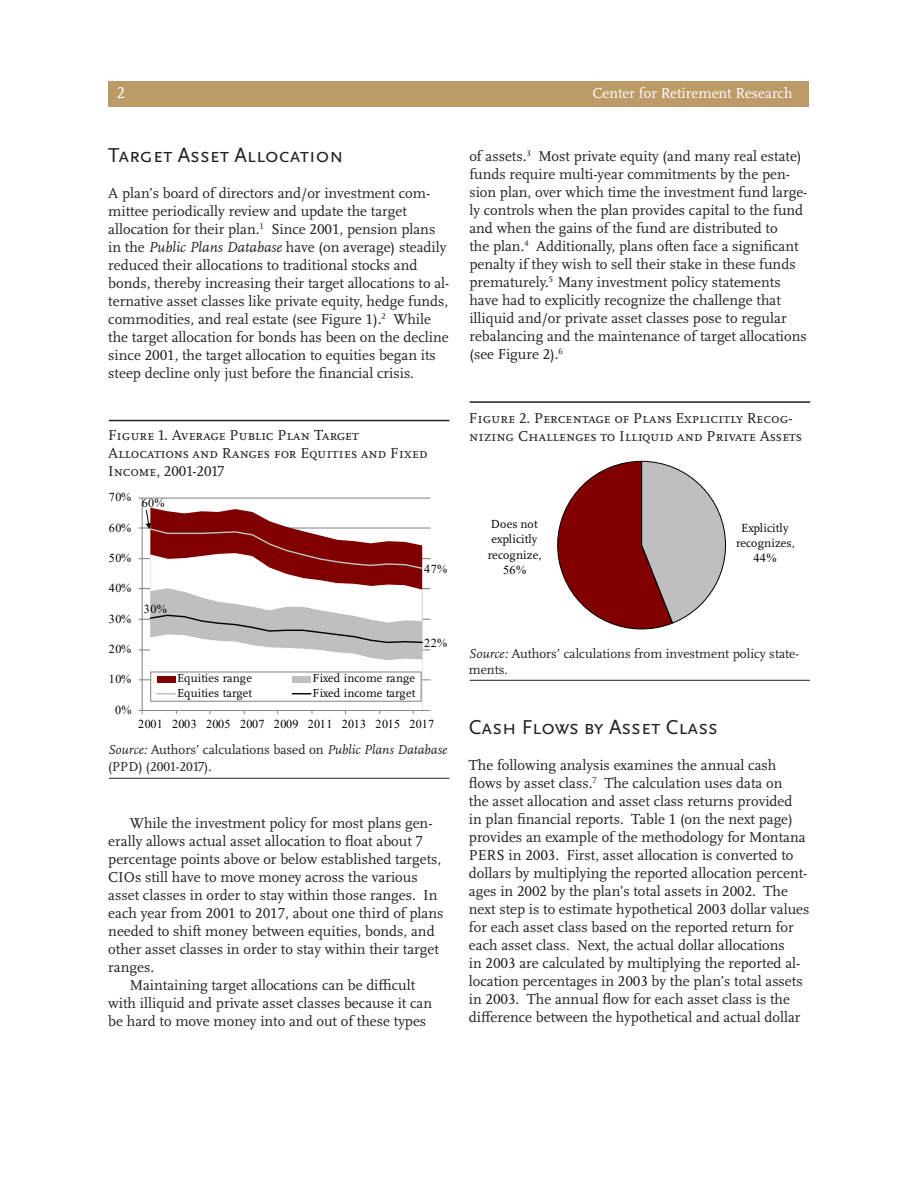
<style>
.page{position:relative;width:918px;height:1188px;background:#fff}
.page>*{position:absolute;margin:0;border:0;box-sizing:border-box;transform-origin:0 0}
.Body_text{font:21px "Scala Sans OT";color:#231f20}
.t1{font:16.5px "Scala OT";color:#fff}
.Body_text-2{font:15px/18px "Scala OT";color:#231f20}
.t2{font:15px "Scala OT";letter-spacing:-.01em;color:#fff}
.t3{font:13.5px/16.2px "Scala OT";color:#231f20}
.t4{font:12.3px/15.1px "Scala OT";color:#000;text-align:center}
.t5{font:12.15px "Times New Roman";letter-spacing:.03em;color:#000}
.t6{font:12.15px "Scala OT";letter-spacing:.005em;color:#000}
.s1{font-style:italic}
.s2{font-family:"Times New Roman"}
</style>
<div class="page">
<div style="left:109px;top:81px;width:700px;height:25px;background:#bc9b69"></div>
<hr style="left:109px;top:778px;width:340px;height:1px;background:#231f20">
<hr style="left:109px;top:420px;width:340px;height:1px;background:#231f20">
<hr style="left:142px;top:679px;width:288px;height:1px;background:#7f7f7f">
<hr style="left:142px;top:650px;width:288px;height:1px;background:#7f7f7f">
<hr style="left:142px;top:619px;width:288px;height:1px;background:#7f7f7f">
<hr style="left:142px;top:588px;width:288px;height:1px;background:#7f7f7f">
<hr style="left:142px;top:558px;width:288px;height:1px;background:#7f7f7f">
<hr style="left:142px;top:528px;width:288px;height:1px;background:#7f7f7f">
<hr style="left:142px;top:498px;width:288px;height:1px;background:#7f7f7f">
<hr style="left:142px;top:498px;width:1px;height:212px;background:#7f7f7f">
<hr style="left:142px;top:710px;width:288px;height:1px;background:#898989">
<svg style="left:139px;top:509px;width:285px;height:205px"></svg>
<svg style="left:557px;top:461px;width:169px;height:169px"></svg>
<hr style="left:470px;top:401px;width:340px;height:2px;background:#231f20">
<hr style="left:470px;top:680px;width:340px;height:1px;background:#231f20">
<p class="t1" style="left:117px;top:84px;width:10px">2</p>
<p class="t2" style="left:592px;top:85px;width:202px">Center for Retirement Research</p>
<p class="Body_text" style="left:108px;top:143px;width:237px">Target Asset Allocation</p>
<p class="Body_text-2" style="left:108px;top:184px;width:343px">A plan’s board of directors and/or investment com&shy;mittee periodically review and update the target allocation for their plan.<sup>1</sup> Since 2001, pension plans in the <span class="s1">Public Plans Database</span> have (on average) steadily reduced their allocations to traditional stocks and bonds, thereby increasing their target allocations to al&shy;ternative asset classes like private equity, hedge funds, commodities, and real estate (see Figure 1).<sup>2</sup> While the target allocation for bonds has been on the decline since 2001, the target allocation to equities began its steep decline only just before the financial crisis.</p>
<p class="Body_text-2" style="left:108px;top:426px;width:252px">Figure 1. Average Public Plan Target</p>
<p class="Body_text-2" style="left:108px;top:444px;width:321px">Allocations and Ranges for Equities and Fixed<br>Income, 2001-2017</p>
<p class="t5" style="left:109px;top:489px;width:24px">70%</p>
<p class="t5" style="left:109px;top:519px;width:24px">60%</p>
<p class="t5" style="left:109px;top:549px;width:24px">50%</p>
<p class="t5" style="left:109px;top:580px;width:24px">40%</p>
<p class="t5" style="left:109px;top:610px;width:24px">30%</p>
<p class="t5" style="left:109px;top:640px;width:24px">20%</p>
<p class="t5" style="left:109px;top:671px;width:24px">10%</p>
<p class="t5" style="left:115px;top:701px;width:18px">0%</p>
<p class="t5" style="left:142px;top:495px;width:24px">60%</p>
<p class="t5" style="left:144px;top:600px;width:24px">30%</p>
<p class="t5" style="left:424px;top:560px;width:24px">47%</p>
<p class="t5" style="left:424px;top:634px;width:24px">22%</p>
<p class="t6" style="left:177px;top:672px;width:76px">Equities range</p>
<p class="t6" style="left:313px;top:672px;width:104px">Fixed income range</p>
<p class="t6" style="left:177px;top:687px;width:76px">Equities target</p>
<p class="t6" style="left:313px;top:687px;width:104px">Fixed income target</p>
<p class="t5" style="left:138px;top:716px;width:297px">2001 2003 2005 2007 2009 2011 2013 2015 2017</p>
<p class="t3" style="left:108px;top:742px;width:341px"><span class="s1">Source:</span> Authors’ calculations based on <span class="s1">Public Plans Database </span>(PPD) (2001-2017).</p>
<p class="Body_text-2" style="left:108px;top:815px;width:337px;text-indent:22px">While the investment policy for most plans gen&shy;erally allows actual asset allocation to float about 7 percentage points above or below established targets, CIOs still have to move money across the various asset classes in order to stay within those ranges. In each year from 2001 to 2017, about one third of plans needed to shift money between equities, bonds, and other asset classes in order to stay within their target ranges.</p>
<p class="Body_text-2" style="left:108px;top:977px;width:325px;text-align:center">Maintaining target allocations can be difficult<br>with illiquid and private asset classes because it can be hard to move money into and out of these types</p>
<p class="Body_text-2" style="left:469px;top:148px;width:340px">of assets.<sup>3</sup> Most private equity (and many real estate) funds require multi-year commitments by the pen&shy;sion plan, over which time the investment fund large&shy;ly controls when the plan provides capital to the fund and when the gains of the fund are distributed to<br>the plan.<sup>4</sup> Additionally, plans often face a significant penalty if they wish to sell their stake in these funds prematurely.<sup>5</sup> Many investment policy statements have had to explicitly recognize the challenge that illiquid and/or private asset classes pose to regular rebalancing and the maintenance of target allocations (see Figure 2).<sup>6</sup></p>
<p class="Body_text-2" style="left:469px;top:409px;width:335px">Figure 2. Percentage of Plans Explicitly Recog&shy;nizing Challenges to Illiquid and Private Assets</p>
<p class="t4" style="left:488px;top:517px;width:55px">Does not explicitly recognize,<br><span class="s2">56%</span></p>
<p class="t4" style="left:736px;top:520px;width:60px">Explicitly recognizes,<br><span class="s2">44%</span></p>
<p class="t3" style="left:469px;top:646px;width:332px"><span class="s1">Source:</span> Authors’ calculations from investment policy state&shy;ments.</p>
<p class="Body_text" style="left:469px;top:716px;width:250px">Cash Flows by Asset Class</p>
<p class="Body_text-2" style="left:469px;top:756px;width:342px">The following analysis examines the annual cash flows by asset class.<sup>7</sup> The calculation uses data on<br>the asset allocation and asset class returns provided<br>in plan financial reports. Table 1 (on the next page) provides an example of the methodology for Montana PERS in 2003. First, asset allocation is converted to dollars by multiplying the reported allocation percent&shy;ages in 2002 by the plan’s total assets in 2002. The next step is to estimate hypothetical 2003 dollar values for each asset class based on the reported return for each asset class. Next, the actual dollar allocations<br>in 2003 are calculated by multiplying the reported al&shy;location percentages in 2003 by the plan’s total assets in 2003. The annual flow for each asset class is the difference between the hypothetical and actual dollar</p>
</div>
